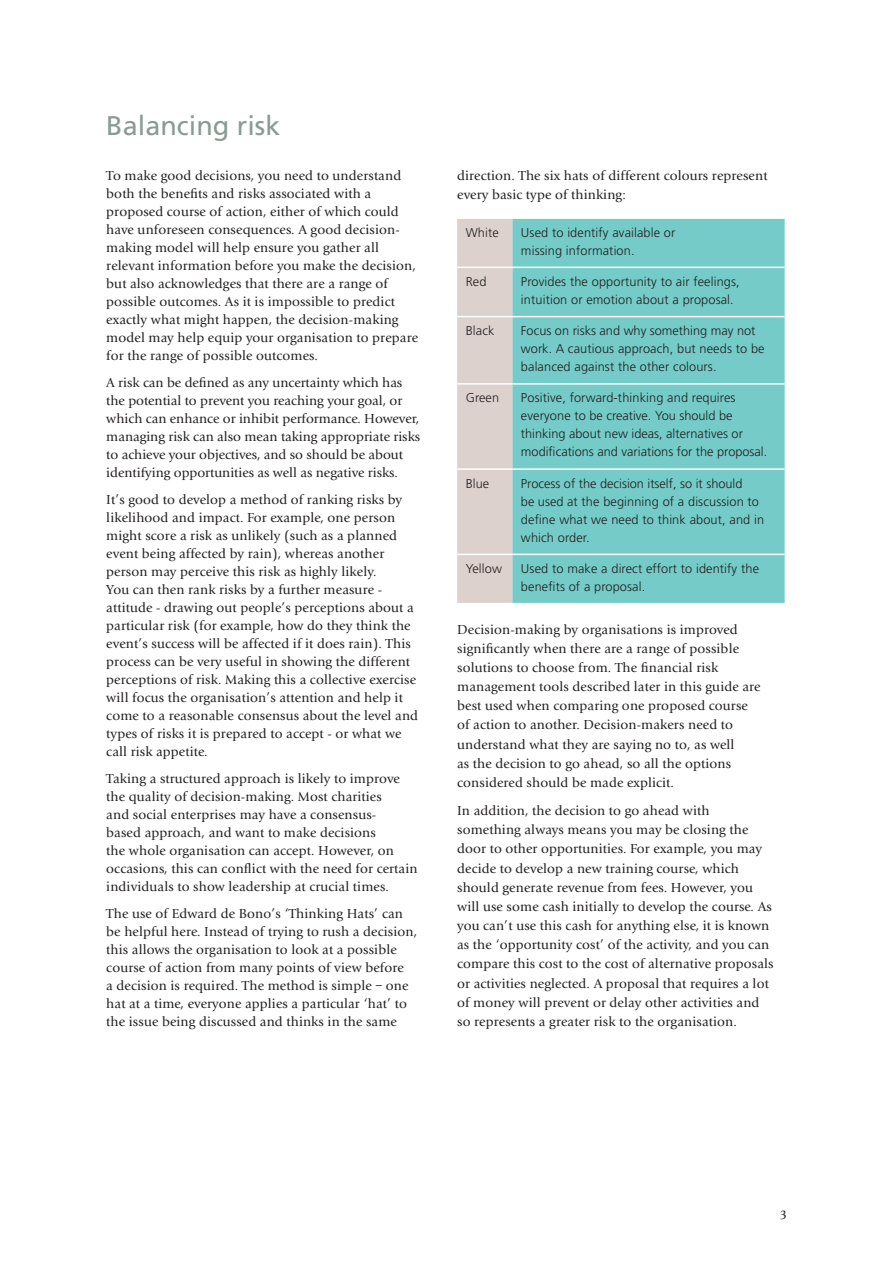
<style>
.page{position:relative;width:893px;height:1263px;background:#fff}
.page>*{position:absolute;margin:0;border:0;box-sizing:border-box;transform-origin:0 0}
.t1{font:27px "Frutiger";color:#8b9b93}
.t2{font:13.5px/18px "Giovanni";letter-spacing:.01em;color:#231f20}
.t3{font:13.5px "Giovanni SCEF";color:#231f20}
.t4{font:300 12.75px/18px "Frutiger";letter-spacing:.01em;color:#231f20}
</style>
<div class="page">
<div style="left:457px;top:219px;width:55px;height:384px;background:#dcd1cd"></div>
<div style="left:512px;top:219px;width:272px;height:384px;background:#74cbc8"></div>
<hr style="left:457px;top:267px;width:327px;height:1px;background:#fff">
<hr style="left:457px;top:316px;width:327px;height:1px;background:#fff">
<hr style="left:457px;top:383px;width:55px;height:2px;background:#fff">
<hr style="left:457px;top:468px;width:55px;height:2px;background:#fff">
<hr style="left:457px;top:554px;width:327px;height:1px;background:#fff">
<hr style="left:512px;top:383px;width:272px;height:2px;background:#fff">
<hr style="left:512px;top:468px;width:272px;height:2px;background:#fff">
<h1 class="t1" style="left:106px;top:115px;width:176px">Balancing risk</h1>
<p class="t2" style="left:106px;top:168px;width:313px">To make good decisions, you need to understand both the benefits and risks associated with a proposed course of action, either of which could have unforeseen consequences. A good decision&shy;making model will help ensure you gather all relevant information before you make the decision, but also acknowledges that there are a range of possible outcomes. As it is impossible to predict exactly what might happen, the decision-making model may help equip your organisation to prepare for the range of possible outcomes.</p>
<p class="t2" style="left:106px;top:375px;width:315px">A risk can be defined as any uncertainty which has the potential to prevent you reaching your goal, or which can enhance or inhibit performance. However, managing risk can also mean taking appropriate risks to achieve your objectives, and so should be about identifying opportunities as well as negative risks.</p>
<p class="t2" style="left:106px;top:492px;width:313px">It’s good to develop a method of ranking risks by likelihood and impact. For example, one person might score a risk as unlikely (such as a planned event being affected by rain), whereas another person may perceive this risk as highly likely.<br>You can then rank risks by a further measure - attitude - drawing out people’s perceptions about a particular risk (for example, how do they think the event’s success will be affected if it does rain). This process can be very useful in showing the different perceptions of risk. Making this a collective exercise will focus the organisation’s attention and help it come to a reasonable consensus about the level and types of risks it is prepared to accept - or what we call risk appetite.</p>
<p class="t2" style="left:106px;top:771px;width:313px">Taking a structured approach is likely to improve the quality of decision-making. Most charities<br>and social enterprises may have a consensus-<br>based approach, and want to make decisions<br>the whole organisation can accept. However, on occasions, this can conflict with the need for certain individuals to show leadership at crucial times.</p>
<p class="t2" style="left:106px;top:906px;width:312px">The use of Edward de Bono’s ‘Thinking Hats’ can be helpful here. Instead of trying to rush a decision, this allows the organisation to look at a possible course of action from many points of view before<br>a decision is required. The method is simple – one hat at a time, everyone applies a particular ‘hat’ to the issue being discussed and thinks in the same</p>
<p class="t2" style="left:457px;top:167px;width:312px;line-height:19.2px">direction. The six hats of different colours represent every basic type of thinking:</p>
<p class="t4" style="left:466px;top:224px;width:35px">White</p>
<p class="t4" style="left:521px;top:224px;width:156px">Used to identify available or missing information.</p>
<p class="t4" style="left:466px;top:273px;width:22px">Red</p>
<p class="t4" style="left:521px;top:273px;width:220px">Provides the opportunity to air feelings, intuition or emotion about a proposal.</p>
<p class="t4" style="left:466px;top:323px;width:30px">Black</p>
<p class="t4" style="left:521px;top:323px;width:245px">Focus on risks and why something may not work. A cautious approach, but needs to be balanced against the other colours.</p>
<p class="t4" style="left:466px;top:390px;width:35px">Green</p>
<p class="t4" style="left:521px;top:390px;width:248px">Positive, forward-thinking and requires everyone to be creative. You should be thinking about new ideas, alternatives or modifications and variations for the proposal.</p>
<p class="t4" style="left:466px;top:475px;width:25px">Blue</p>
<p class="t4" style="left:521px;top:475px;width:245px">Process of the decision itself, so it should<br>be used at the beginning of a discussion to define what we need to think about, and in which order.</p>
<p class="t4" style="left:466px;top:560px;width:38px">Yellow</p>
<p class="t4" style="left:521px;top:560px;width:240px">Used to make a direct effort to identify the benefits of a proposal.</p>
<p class="t2" style="left:457px;top:621px;width:305px;line-height:19.2px">Decision-making by organisations is improved significantly when there are a range of possible solutions to choose from. The financial risk management tools described later in this guide are best used when comparing one proposed course of action to another. Decision-makers need to understand what they are saying no to, as well<br>as the decision to go ahead, so all the options considered should be made explicit.</p>
<p class="t2" style="left:457px;top:802px;width:318px;line-height:19.2px">In addition, the decision to go ahead with something always means you may be closing the door to other opportunities. For example, you may decide to develop a new training course, which should generate revenue from fees. However, you will use some cash initially to develop the course. As you can’t use this cash for anything else, it is known as the ‘opportunity cost’ of the activity, and you can compare this cost to the cost of alternative proposals or activities neglected. A proposal that requires a lot of money will prevent or delay other activities and so represents a greater risk to the organisation.</p>
<p class="t3" style="left:780px;top:1204px;width:8px">3</p>
</div>
